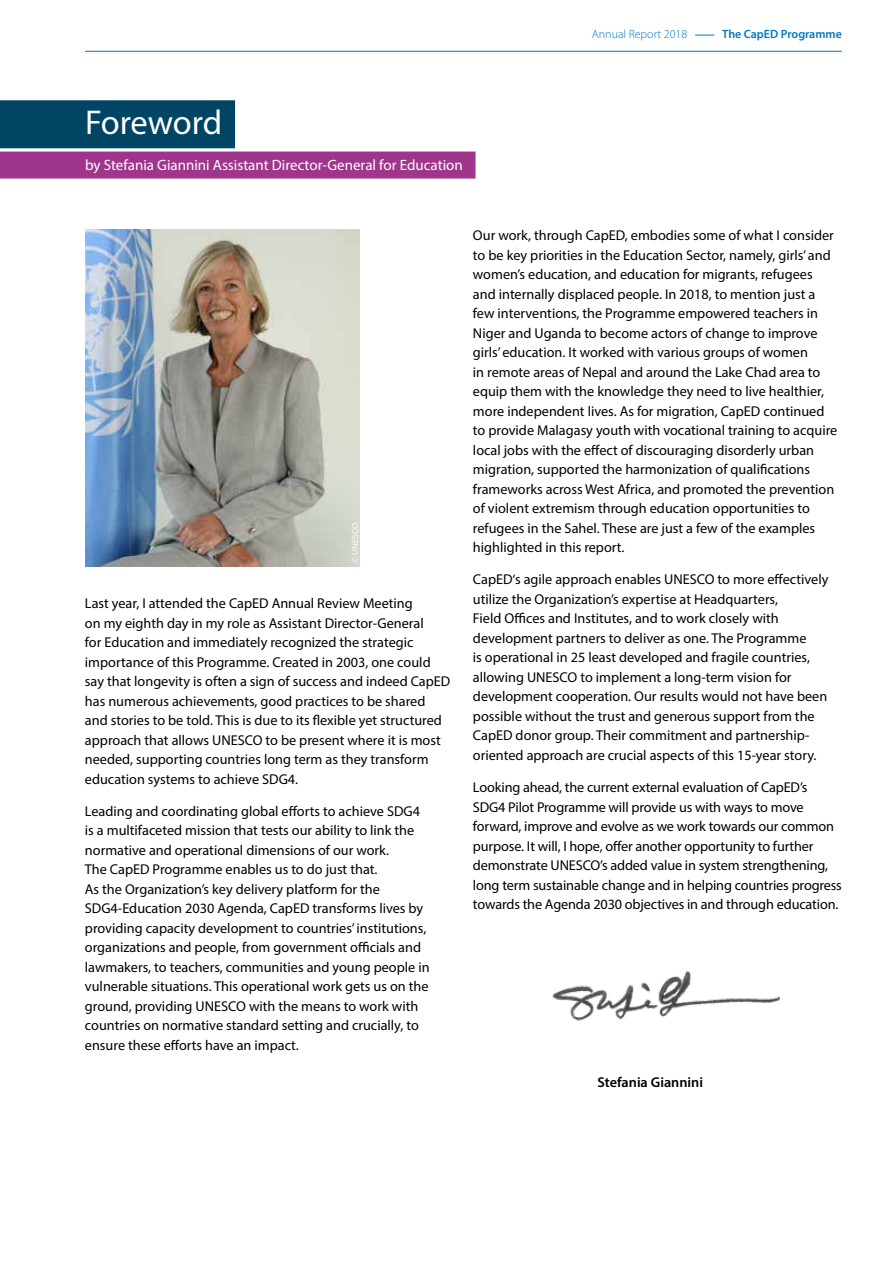
<style>
.page{position:relative;width:893px;height:1263px;background:#fff}
.page>*{position:absolute;margin:0;border:0;box-sizing:border-box;transform-origin:0 0}
.t1{font:34.5px "Myriad Pro";letter-spacing:-.01em;color:#fff}
.t2{font:15px "Myriad Pro";color:#fff}
.t3{font:14.25px/19.5px "Myriad Pro";color:#000}
.t4{font:600 14.25px "Myriad Pro";color:#000}
.t5{font:600 12px "Myriad Pro";color:#0078bf}
.t6{font:300 12px "Myriad Pro";color:#0078bf}
.t7{font:9px "Myriad Pro";color:#fff}
</style>
<div class="page">
<hr style="left:85px;top:51px;width:757px;height:1px;background:#0078bf">
<svg style="left:695px;top:35px;width:19px;height:1px"></svg>
<hr style="left:0;top:0;width:1px;height:1263px;background:#d9ebf5">
<div style="left:0;top:100px;width:235px;height:48px;background:#004563"></div>
<div style="left:0;top:152px;width:476px;height:27px;background:#9f368b"></div>
<img style="left:552px;top:971px;width:228px;height:50px">
<img style="left:85px;top:230px;width:275px;height:337px">
<p class="t6" style="left:592px;top:27px;width:97px">Annual Report 2018</p>
<p class="t5" style="left:722px;top:26px;width:121px">The CapED Programme</p>
<h1 class="t1" style="left:85px;top:101px;width:139px">Foreword</h1>
<p class="t2" style="left:85px;top:156px;width:379px">by Stefania Giannini Assistant Director-General for Education</p>
<p class="t7" style="left:349px;top:563px;width:41px;rotate:-90deg">© UNESCO</p>
<p class="t3" style="left:85px;top:593px;width:367px">Last year, I attended the CapED Annual Review Meeting<br>on my eighth day in my role as Assistant Director-General<br>for Education and immediately recognized the strategic importance of this Programme. Created in 2003, one could say that longevity is often a sign of success and indeed CapED has numerous achievements, good practices to be shared and stories to be told. This is due to its flexible yet structured approach that allows UNESCO to be present where it is most needed, supporting countries long term as they transform education systems to achieve SDG4.</p>
<p class="t3" style="left:85px;top:801px;width:346px">Leading and coordinating global efforts to achieve SDG4 is a multifaceted mission that tests our ability to link the normative and operational dimensions of our work.<br>The CapED Programme enables us to do just that.<br>As the Organization’s key delivery platform for the SDG4-Education 2030 Agenda, CapED transforms lives by providing capacity development to countries’ institutions, organizations and people, from government officials and lawmakers, to teachers, communities and young people in vulnerable situations. This operational work gets us on the ground, providing UNESCO with the means to work with countries on normative standard setting and crucially, to ensure these efforts have an impact.</p>
<p class="t3" style="left:473px;top:225px;width:366px">Our work, through CapED, embodies some of what I consider to be key priorities in the Education Sector, namely, girls’ and women’s education, and education for migrants, refugees and internally displaced people. In 2018, to mention just a few interventions, the Programme empowered teachers in Niger and Uganda to become actors of change to improve girls’ education. It worked with various groups of women<br>in remote areas of Nepal and around the Lake Chad area to equip them with the knowledge they need to live healthier, more independent lives. As for migration, CapED continued to provide Malagasy youth with vocational training to acquire local jobs with the effect of discouraging disorderly urban migration, supported the harmonization of qualifications frameworks across West Africa, and promoted the prevention of violent extremism through education opportunities to refugees in the Sahel. These are just a few of the examples highlighted in this report.</p>
<p class="t3" style="left:473px;top:570px;width:357px">CapED‘s agile approach enables UNESCO to more effectively utilize the Organization’s expertise at Headquarters,<br>Field Offices and Institutes, and to work closely with development partners to deliver as one. The Programme<br>is operational in 25 least developed and fragile countries, allowing UNESCO to implement a long-term vision for development cooperation. Our results would not have been possible without the trust and generous support from the CapED donor group. Their commitment and partnership&shy;oriented approach are crucial aspects of this 15-year story.</p>
<p class="t3" style="left:473px;top:777px;width:370px">Looking ahead, the current external evaluation of CapED’s SDG4 Pilot Programme will provide us with ways to move forward, improve and evolve as we work towards our common purpose. It will, I hope, offer another opportunity to further demonstrate UNESCO’s added value in system strengthening, long term sustainable change and in helping countries progress towards the Agenda 2030 objectives in and through education.</p>
<p class="t4" style="left:597px;top:1073px;width:107px">Stefania Giannini</p>
</div>
